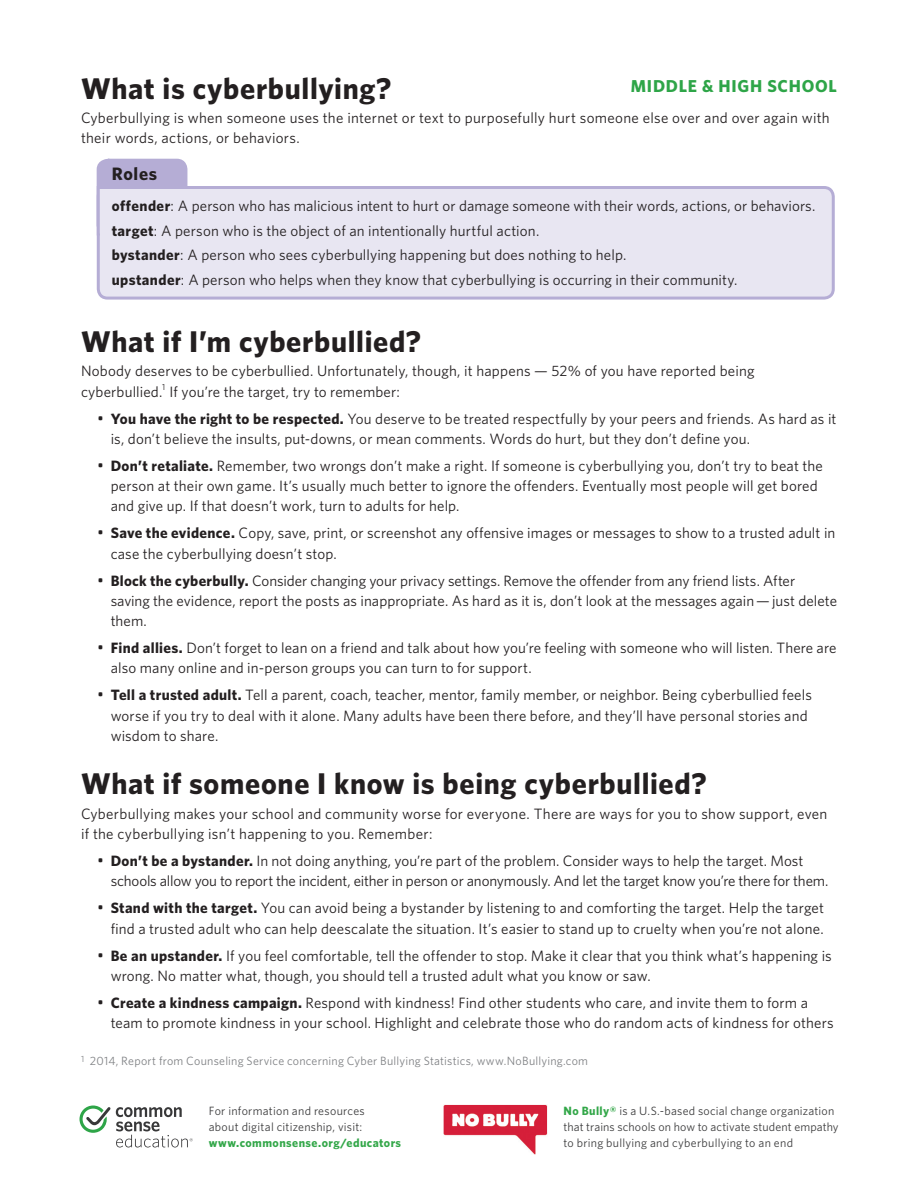
<style>
.page{position:relative;width:918px;height:1188px;background:#fff}
.page>*{position:absolute;margin:0;border:0;box-sizing:border-box;transform-origin:0 0}
.t1{font:700 30px "Whitney";letter-spacing:.02em;color:#231f20}
.t2{font:700 18px "Whitney";letter-spacing:.04em;color:#231f20}
.t3{font:700 17.25px "Whitney";letter-spacing:.045em;color:#2ea548}
.t4{font:15px/20.2px "Whitney";letter-spacing:.01em;color:#231f20}
.t5{font:15px/20.2px "Whitney";letter-spacing:-.01em;color:#231f20}
.t6{font:12px/15.8px "Whitney";letter-spacing:.02em;color:#3e3e3f}
.t7{font:12px "Whitney";letter-spacing:.015em;color:#808285}
.s1{font-weight:700}
.s2{font-size:16.5px}
.s3{font-weight:700;color:#33a749}
</style>
<div class="page">
<img style="left:443px;top:1105px;width:105px;height:50px">
<svg style="left:79px;top:1106px;width:114px;height:42px"></svg>
<div style="left:98px;top:188px;width:735px;height:110px;background:#e8e6f2;border-radius:9px"></div>
<div style="left:97px;top:186px;width:738px;height:114px;border:3px solid #b5add5;border-radius:9px"></div>
<svg style="left:96px;top:158px;width:93px;height:81px"></svg>
<p class="t1" style="left:81px;top:70px;width:312px">What is cyberbullying?</p>
<p class="t4" style="left:81px;top:108px;width:750px;line-height:19.8px">Cyberbullying is when someone uses the internet or text to purposefully hurt someone else over and over again with their words, actions, or behaviors.</p>
<p class="t3" style="left:631px;top:75px;width:208px">MIDDLE &amp; HIGH SCHOOL</p>
<p class="t2" style="left:112px;top:163px;width:47px">Roles</p>
<p class="t4" style="left:112px;top:196px;width:705px"><span class="s1">offender</span>: A person who has malicious intent to hurt or damage someone with their words, actions, or behaviors.</p>
<p class="t4" style="left:112px;top:220px;width:429px"><span class="s1">target</span>: A person who is the object of an intentionally hurtful action.</p>
<p class="t4" style="left:112px;top:245px;width:516px"><span class="s1">bystander</span>: A person who sees cyberbullying happening but does nothing to help.</p>
<p class="t4" style="left:112px;top:269px;width:627px"><span class="s1">upstander</span>: A person who helps when they know that cyberbullying is occurring in their community.</p>
<p class="t1" style="left:81px;top:323px;width:342px">What if I’m cyberbullied?</p>
<p class="t4" style="left:81px;top:361px;width:675px">Nobody deserves to be cyberbullied. Unfortunately, though, it happens — 52% of you have reported being cyberbullied.<sup>1</sup> If you’re the target, try to remember:</p>
<p class="t4" style="left:111px;top:408px;width:727px;text-indent:-14px"><span class="s2">•</span> <span class="s1">You have the right to be respected.</span> You deserve to be treated respectfully by your peers and friends. As hard as it is, don’t believe the insults, put-downs, or mean comments. Words do hurt, but they don’t define you.</p>
<p class="t4" style="left:111px;top:455px;width:714px;text-indent:-14px"><span class="s2">•</span> <span class="s1">Don’t retaliate.</span> Remember, two wrongs don’t make a right. If someone is cyberbullying you, don’t try to beat the person at their own game. It’s usually much better to ignore the offenders. Eventually most people will get bored and give up. If that doesn’t work, turn to adults for help.</p>
<p class="t4" style="left:111px;top:523px;width:726px;text-indent:-14px"><span class="s2">•</span> <span class="s1">Save the evidence.</span> Copy, save, print, or screenshot any offensive images or messages to show to a trusted adult in case the cyberbullying doesn’t stop.</p>
<p class="t4" style="left:111px;top:570px;width:728px;text-indent:-14px"><span class="s2">•</span> <span class="s1">Block the cyberbully.</span> Consider changing your privacy settings. Remove the offender from any friend lists. After saving the evidence, report the posts as inappropriate. As hard as it is, don’t look at the messages again — just delete them.</p>
<p class="t4" style="left:111px;top:637px;width:727px;text-indent:-14px"><span class="s2">•</span> <span class="s1">Find allies.</span> Don’t forget to lean on a friend and talk about how you’re feeling with someone who will listen. There are also many online and in-person groups you can turn to for support.</p>
<p class="t4" style="left:111px;top:685px;width:703px;text-indent:-14px"><span class="s2">•</span> <span class="s1">Tell a trusted adult.</span> Tell a parent, coach, teacher, mentor, family member, or neighbor. Being cyberbullied feels worse if you try to deal with it alone. Many adults have been there before, and they’ll have personal stories and wisdom to share.</p>
<p class="t1" style="left:81px;top:766px;width:627px">What if someone I know is being cyberbullied?</p>
<p class="t4" style="left:81px;top:803px;width:748px">Cyberbullying makes your school and community worse for everyone. There are ways for you to show support, even if the cyberbullying isn’t happening to you. Remember:</p>
<p class="t5" style="left:111px;top:850px;width:719px;text-indent:-14px"><span class="s2">•</span> <span class="s1">Don’t be a bystander.</span> In not doing anything, you’re part of the problem. Consider ways to help the target. Most schools allow you to report the incident, either in person or anonymously. And let the target know you’re there for them.</p>
<p class="t4" style="left:97px;top:898px;width:728px;text-align:right"><span class="s2">•</span> <span class="s1">Stand with the target.</span> You can avoid being a bystander by listening to and comforting the target. Help the target find a trusted adult who can help deescalate the situation. It’s easier to stand up to cruelty when you’re not alone.</p>
<p class="t4" style="left:111px;top:945px;width:723px;text-indent:-14px"><span class="s2">•</span> <span class="s1">Be an upstander.</span> If you feel comfortable, tell the offender to stop. Make it clear that you think what’s happening is wrong. No matter what, though, you should tell a trusted adult what you know or saw.</p>
<p class="t4" style="left:111px;top:992px;width:724px;text-indent:-14px"><span class="s2">•</span> <span class="s1">Create a kindness campaign.</span> Respond with kindness! Find other students who care, and invite them to form a team to promote kindness in your school. Highlight and celebrate those who do random acts of kindness for others</p>
<p class="t7" style="left:81px;top:1054px;width:509px"><sup>1</sup> 2014, Report from Counseling Service concerning Cyber Bullying Statistics, www.NoBullying.com</p>
<p class="t6" style="left:209px;top:1103px;width:194px">For information and resources<br>about digital citizenship, visit: <span class="s3">www.commonsense.org/educators</span></p>
<p class="t6" style="left:563px;top:1103px;width:277px"><span class="s3">No Bully®</span> is a U.S.-based social change organization that trains schools on how to activate student empathy to bring bullying and cyberbullying to an end</p>
</div>
